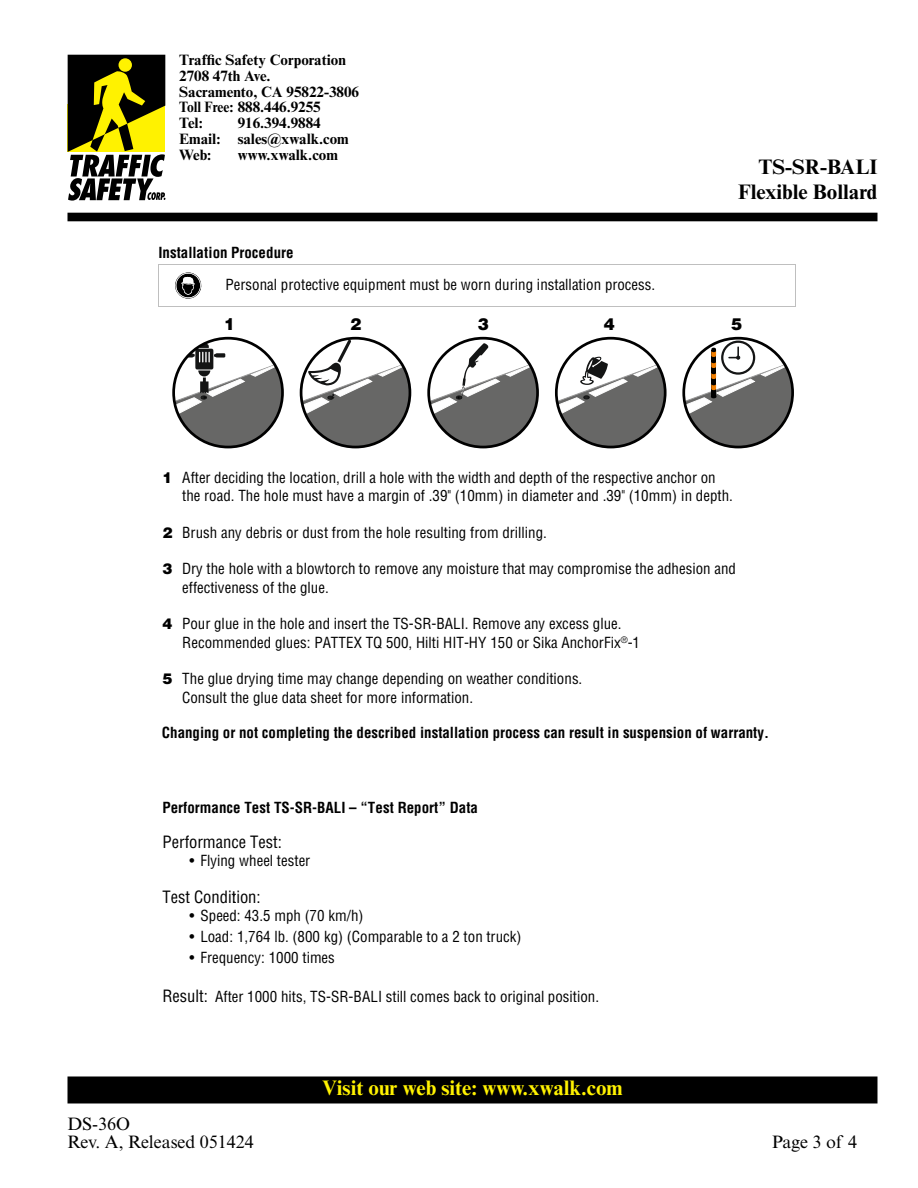
<style>
.page{position:relative;width:918px;height:1188px;background:#fff}
.page>*{position:absolute;margin:0;border:0;box-sizing:border-box;transform-origin:0 0}
.t1{font:700 21px "Times New Roman MT Std";color:#fff200}
.t2{font:700 21px/25.5px "Times New Roman MT Std";color:#000;text-align:right}
.t3{font:18px/18px "Times New Roman MT Std";color:#000}
.t4{font:condensed 16.5px "Helvetica LT Std";color:#000}
.t5{font:900 16.5px "Helvetica LT Std";color:#000}
.t6{font:condensed 15px/18.6px "Helvetica LT Std";color:#000}
.t7{font:700 condensed 15px "Helvetica LT Std";color:#000}
.t8{font:700 15px/15.9px "Times New Roman MT Std";color:#000}
.s1{font-weight:900;font-stretch:normal}
.s2{font-size:15px}
.s3{font-size:16.5px}
</style>
<div class="page">
<div style="left:68px;top:1077px;width:809px;height:26px;background:#000"></div>
<div style="left:68px;top:1076px;width:810px;height:27px;border:2px solid #000"></div>
<div style="left:68px;top:213px;width:810px;height:8px;background:#000"></div>
<svg style="left:68px;top:55px;width:97px;height:146px;background:#686527"></svg>
<svg style="left:174px;top:344px;width:109px;height:103px"></svg>
<div style="left:172px;top:337px;width:112px;height:111px;border:3px solid #000;border-radius:50%"></div>
<svg style="left:301px;top:340px;width:109px;height:107px"></svg>
<div style="left:300px;top:337px;width:111px;height:111px;border:3px solid #000;border-radius:50%"></div>
<svg style="left:429px;top:342px;width:109px;height:105px"></svg>
<div style="left:427px;top:337px;width:112px;height:111px;border:3px solid #000;border-radius:50%"></div>
<svg style="left:556px;top:357px;width:107px;height:90px"></svg>
<div style="left:555px;top:337px;width:112px;height:111px;border:3px solid #000;border-radius:50%"></div>
<div style="left:721px;top:341px;width:34px;height:34px;border:2px solid #141515;border-radius:50%"></div>
<svg style="left:686px;top:347px;width:107px;height:100px"></svg>
<div style="left:682px;top:337px;width:112px;height:111px;border:3px solid #000;border-radius:50%"></div>
<svg style="left:175px;top:272px;width:27px;height:27px"></svg>
<hr style="left:159px;top:264px;width:57px;height:1px;background:#bfbfbf">
<hr style="left:216px;top:264px;width:580px;height:1px;background:#bfbfbf">
<hr style="left:158px;top:268px;width:1px;height:39px;background:#bfbfbf">
<hr style="left:158px;top:307px;width:638px;height:1px;background:#bfbfbf">
<hr style="left:796px;top:268px;width:1px;height:39px;background:#bfbfbf">
<p class="t8" style="left:179px;top:51px;width:181px">Traffic Safety Corporation<br>2708 47th Ave.<br>Sacramento, CA 95822-3806<br>Toll Free: 888.446.9255<br>Tel:</p>
<p class="t8" style="left:179px;top:115px;width:171px;text-indent:58px">916.394.9884<br>Email: sales@xwalk.com<br>Web:</p>
<p class="t8" style="left:238px;top:147px;width:102px">www.xwalk.com</p>
<p class="t7" style="left:158px;top:243px;width:137px">Installation Procedure</p>
<p class="t6" style="left:226px;top:275px;width:431px">Personal protective equipment must be worn during installation process.</p>
<h1 class="t2" style="left:738px;top:153px;width:141px">TS-SR-BALI<br>Flexible Bollard</h1>
<p class="t5" style="left:224px;top:314px;width:13px">1</p>
<p class="t5" style="left:350px;top:314px;width:13px">2</p>
<p class="t5" style="left:478px;top:314px;width:13px">3</p>
<p class="t5" style="left:604px;top:314px;width:13px">4</p>
<p class="t5" style="left:731px;top:314px;width:13px">5</p>
<p class="t6" style="left:182px;top:468px;width:552px;text-indent:-20px"><span class="s1">1</span> After deciding the location, drill a hole with the width and depth of the respective anchor on the road. The hole must have a margin of .39" (10mm) in diameter and .39" (10mm) in depth.</p>
<p class="t6" style="left:162px;top:523px;width:386px"><span class="s1">2</span> Brush any debris or dust from the hole resulting from drilling.</p>
<p class="t6" style="left:182px;top:560px;width:555px;text-indent:-20px"><span class="s1">3</span> Dry the hole with a blowtorch to remove any moisture that may compromise the adhesion and effectiveness of the glue.</p>
<p class="t6" style="left:182px;top:614px;width:459px;text-indent:-20px"><span class="s1">4</span> Pour glue in the hole and insert the TS-SR-BALI. Remove any excess glue.<br>Recommended glues: PATTEX TQ 500, Hilti HIT-HY 150 or Sika AnchorFix<sup>®</sup>-1</p>
<p class="t6" style="left:182px;top:669px;width:402px;text-indent:-20px"><span class="s1">5</span> The glue drying time may change depending on weather conditions.<br>Consult the glue data sheet for more information.</p>
<p class="t7" style="left:162px;top:723px;width:609px">Changing or not completing the described installation process can result in suspension of warranty.</p>
<p class="t7" style="left:162px;top:798px;width:317px">Performance Test TS-SR-BALI – “Test Report” Data</p>
<p class="t4" style="left:162px;top:831px;width:121px">Performance Test:</p>
<p class="t6" style="left:189px;top:851px;width:122px">• Flying wheel tester</p>
<p class="t4" style="left:162px;top:887px;width:100px">Test Conditi<span class="s2">:</span> on:</p>
<p class="t6" style="left:189px;top:907px;width:176px">• Speed: 43.5 mph (70 km/h)</p>
<p class="t6" style="left:189px;top:927px;width:333px">• Load: 1,764 lb. (800 kg) (Comparable to a 2 ton truck)</p>
<p class="t6" style="left:189px;top:948px;width:147px">• Frequency: 1000 times</p>
<p class="t6" style="left:162px;top:987px;width:438px"><span class="s3">Result:</span> After 1000 hits, TS-SR-BALI still comes back to original position.</p>
<p class="t3" style="left:68px;top:1114px;width:188px">DS-36O<br>Rev. A, Released 051424</p>
<h1 class="t1" style="left:322px;top:1075px;width:302px">Visit our web site: www.xwalk.com</h1>
<p class="t3" style="left:772px;top:1132px;width:87px">Page 3 of 4</p>
</div>
